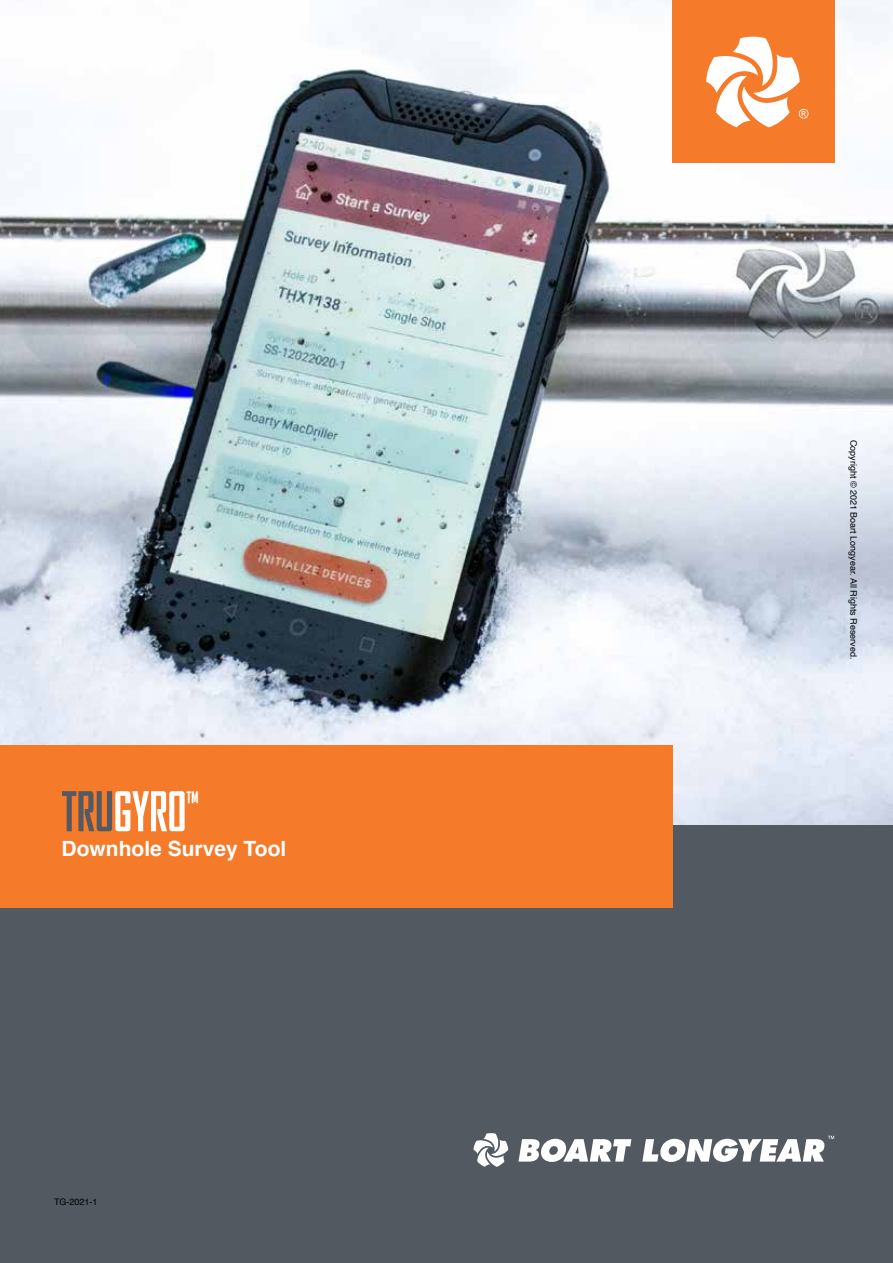
<style>
.page{position:relative;width:893px;height:1263px;background:#fff}
.page>*{position:absolute;margin:0;border:0;box-sizing:border-box;transform-origin:0 0}
.t1{font:700 condensed 52.5px "Agency FB";color:#fff}
.t2{font:700 21px "Helvetica";color:#fff}
.t3{font:9px "Helvetica";color:#000}
.s1{color:#545962}
</style>
<div class="page">
<img style="left:0;top:0;width:893px;height:825px">
<div style="left:0;top:825px;width:893px;height:438px;background:#525961"></div>
<div style="left:0;top:746px;width:672px;height:162px;background:#f57a29"></div>
<div style="left:672px;top:0;width:162px;height:162px;background:#f57a29"></div>
<svg style="left:706px;top:37px;width:102px;height:90px"></svg>
<svg style="left:518px;top:1139px;width:113px;height:23px"></svg>
<svg style="left:473px;top:1133px;width:35px;height:34px"></svg>
<svg style="left:642px;top:1136px;width:192px;height:26px"></svg>
<h1 class="t1" style="left:62px;top:781px;width:139px"><span class="s1">TRU</span>GYRO<sup>™</sup></h1>
<h2 class="t2" style="left:62px;top:832px;width:226px">Downhole Survey Tool</h2>
<p class="t3" style="left:54px;top:1195px;width:45px">TG-2021-1</p>
<p class="t3" style="left:860px;top:440px;width:221px;rotate:90deg">Copyright © 2021 Boart Longyear. All Rights Reserved.</p>
</div>
